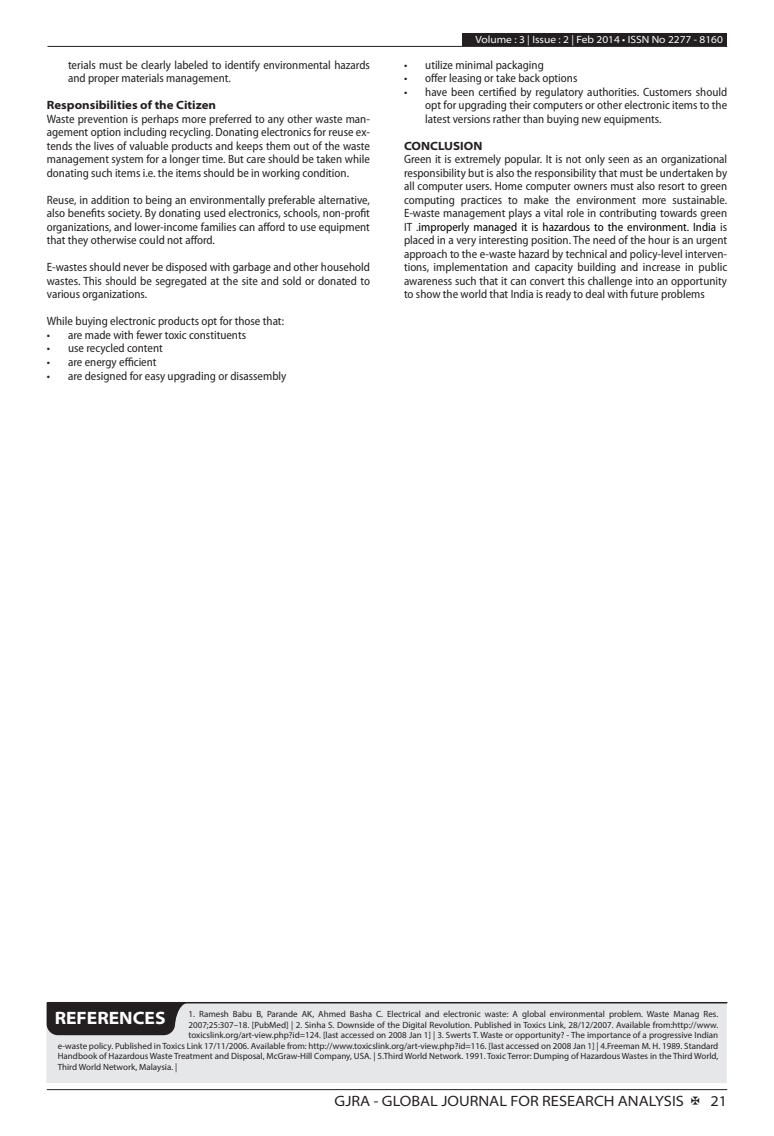
<style>
.page{position:relative;width:774px;height:1136px;background:#fff}
.page>*{position:absolute;margin:0;border:0;box-sizing:border-box;transform-origin:0 0}
.GRA_Bold{font:700 semi-expanded 18px "Myriad Pro";color:#fff}
.t1{font:semi-expanded 15px "Myriad Pro";color:#231f20}
.GRA_Body_Text{font:semi-condensed 12px/13.5px "Myriad Pro";color:#231f20;text-align:justify}
.GRA_Bullet{font:semi-condensed 12px/13.5px "Myriad Pro";color:#231f20}
.GRA_Bold-2{font:700 semi-expanded 12px "Myriad Pro";color:#231f20}
.t2{font:semi-expanded 10.5px "Myriad Pro";color:#fff}
.t3{font:9px "Myriad Pro";color:#231f20}
.s1{color:#000}
</style>
<div class="page">
<hr style="left:47px;top:1089px;width:680px;height:1px;background:#231f20">
<div style="left:462px;top:33px;width:265px;height:13px;background:#231f20"></div>
<hr style="left:47px;top:46px;width:680px;height:1px;background:#231f20">
<div style="left:46px;top:1002px;width:681px;height:80px;background:#e6e7e9"></div>
<hr style="left:48px;top:1001px;width:679px;height:2px;background:#231f20">
<svg style="left:47px;top:1002px;width:141px;height:33px;background:#332f30"></svg>
<p class="GRA_Bullet" style="left:68px;top:58px;width:303px">terials must be clearly labeled to identify environmental hazards and proper materials management.</p>
<p class="GRA_Bold-2" style="left:47px;top:98px;width:171px">Responsibilities of the Citizen</p>
<p class="GRA_Body_Text" style="left:47px;top:112px;width:325px">Waste prevention is perhaps more preferred to any other waste man&shy;agement option including recycling. Donating electronics for reuse ex&shy;tends the lives of valuable products and keeps them out of the waste management system for a longer time. But care should be taken while donating such items i.e. the items should be in working condition.</p>
<p class="GRA_Body_Text" style="left:47px;top:193px;width:325px">Reuse, in addition to being an environmentally preferable alternative, also benefits society. By donating used electronics, schools, non-profit organizations, and lower-income families can afford to use equipment that they otherwise could not afford.</p>
<p class="GRA_Body_Text" style="left:47px;top:261px;width:325px">E-wastes should never be disposed with garbage and other household wastes. This should be segregated at the site and sold or donated to various organizations.</p>
<p class="GRA_Body_Text" style="left:47px;top:315px;width:239px">While buying electronic products opt for those that:</p>
<p class="GRA_Bullet" style="left:47px;top:328px;width:201px">• are made with fewer toxic constituents</p>
<p class="GRA_Bullet" style="left:47px;top:342px;width:118px">• use recycled content</p>
<p class="GRA_Bullet" style="left:47px;top:355px;width:111px">• are energy efficient</p>
<p class="GRA_Bullet" style="left:47px;top:369px;width:241px">• are designed for easy upgrading or disassembly</p>
<p class="t2" style="left:475px;top:34px;width:249px">Volume : 3 | Issue : 2 | Feb 2014 • ISSN No 2277 - 8160</p>
<p class="GRA_Bullet" style="left:404px;top:58px;width:141px">• utilize minimal packaging</p>
<p class="GRA_Bullet" style="left:404px;top:72px;width:175px">• offer leasing or take back options</p>
<p class="GRA_Bullet" style="left:425px;top:85px;width:303px;text-align:justify;text-indent:-21px">• have been certified by regulatory authorities. Customers should opt for upgrading their computers or other electronic items to the latest versions rather than buying new equipments.</p>
<p class="GRA_Bold-2" style="left:404px;top:139px;width:80px">CONCLUSION</p>
<p class="GRA_Body_Text" style="left:404px;top:153px;width:325px">Green it is extremely popular. It is not only seen as an organizational responsibility but is also the responsibility that must be undertaken by all computer users. Home computer owners must also resort to green computing practices to make the environment more sustainable.<br>E-waste management plays a vital role in contributing towards green IT .<span class="s1">improperly managed it is hazardous to the environment. India</span> is placed in a very interesting position. The need of the hour is an urgent approach to the e-waste hazard by technical and policy-level interven&shy;tions, implementation and capacity building and increase in public awareness such that it can convert this challenge into an opportunity to show the world that India is ready to deal with future problems</p>
<p class="GRA_Bold" style="left:55px;top:1007px;width:112px">REFERENCES</p>
<p class="t3" style="left:188px;top:1008px;width:531px">1. Ramesh Babu B, Parande AK, Ahmed Basha C. Electrical and electronic waste: A global environmental problem. Waste Manag Res.</p>
<p class="t3" style="left:188px;top:1019px;width:531px">2007;25:307–18. [PubMed] | 2. Sinha S. Downside of the Digital Revolution. Published in Toxics Link, 28/12/2007. Available from:http://www.</p>
<p class="t3" style="left:188px;top:1029px;width:531px">toxicslink.org/art-view.php?id=124. [last accessed on 2008 Jan 1] | 3. Swerts T. Waste or opportunity? - The importance of a progressive Indian</p>
<p class="t3" style="left:58px;top:1040px;width:662px">e-waste policy. Published in Toxics Link 17/11/2006. Available from: http://www.toxicslink.org/art-view.php?id=116. [last accessed on 2008 Jan 1] | 4.Freeman M. H. 1989. Standard</p>
<p class="t3" style="left:58px;top:1050px;width:662px">Handbook of Hazardous Waste Treatment and Disposal, McGraw-Hill Company, USA. | 5.Third World Network. 1991. Toxic Terror: Dumping of Hazardous Wastes in the Third World,</p>
<p class="t3" style="left:58px;top:1061px;width:121px">Third World Network, Malaysia. |</p>
<p class="t1" style="left:335px;top:1092px;width:351px">GJRA - GLOBAL JOURNAL FOR RESEARCH ANALYSIS</p>
<p class="t1" style="left:710px;top:1092px;width:18px">21</p>
</div>
